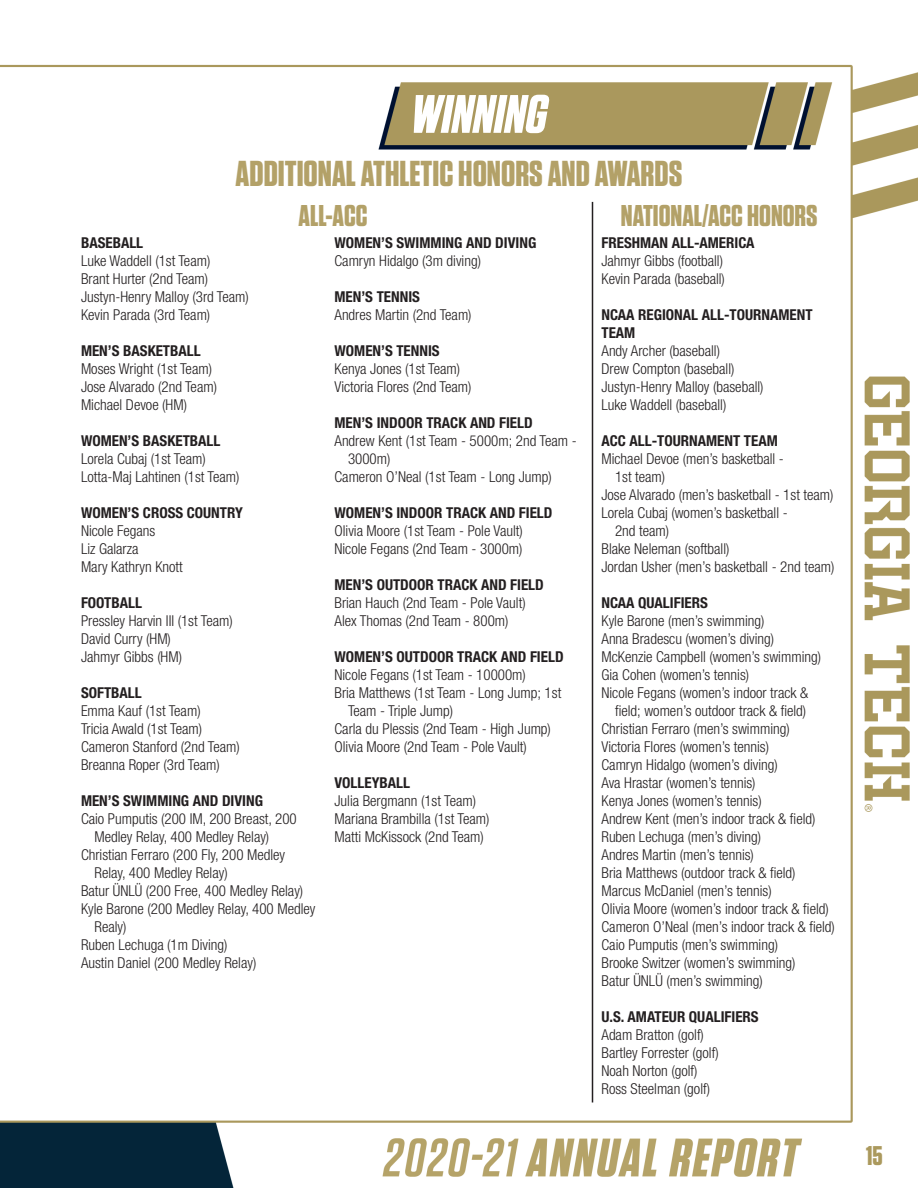
<style>
.page{position:relative;width:918px;height:1188px;background:#fff}
.page>*{position:absolute;margin:0;border:0;box-sizing:border-box;transform-origin:0 0}
.t1{font:italic 700 54px "Tungsten";color:#fff}
.t2{font:700 36px "Tungsten";color:#b3a168}
.t3{font:700 30px "Tungsten";color:#b3a168}
.t4{font:700 27px "Tungsten";color:#ab995d}
.t5{font:300 condensed 15px/18px "Helvetica Neue LT Std";color:#231f20}
.t6{font:700 condensed 15px/18px "Helvetica Neue LT Std";color:#231f20}
</style>
<div class="page">
<img style="left:0;top:64px;width:918px;height:1124px">
<img style="left:373px;top:81px;width:464px;height:71px">
<hr style="left:592px;top:202px;width:1px;height:901px;background:#231f20">
<h1 class="t1" style="left:409px;top:85px;width:148px">WINNING</h1>
<h2 class="t2" style="left:236px;top:155px;width:448px">ADDITIONAL ATHLETIC HONORS AND AWARDS</h2>
<h3 class="t3" style="left:299px;top:199px;width:70px">ALL-ACC</h3>
<h3 class="t3" style="left:621px;top:199px;width:198px">NATIONAL/ACC HONORS</h3>
<p class="t6" style="left:602px;top:234px;width:155px">FRESHMAN ALL-AMERICA</p>
<p class="t5" style="left:602px;top:252px;width:125px">Jahmyr Gibbs (football)<br>Kevin Parada (baseball)</p>
<p class="t6" style="left:602px;top:306px;width:213px">NCAA REGIONAL ALL-TOURNAMENT<br>TEAM</p>
<p class="t5" style="left:602px;top:342px;width:164px">Andy Archer (baseball)<br>Drew Compton (baseball)<br>Justyn-Henry Malloy (baseball)<br>Luke Waddell (baseball)</p>
<p class="t6" style="left:602px;top:432px;width:178px">ACC ALL-TOURNAMENT TEAM</p>
<p class="t5" style="left:602px;top:450px;width:184px">Michael Devoe (men’s basketball -</p>
<p class="t5" style="left:615px;top:468px;width:52px">1st team)</p>
<p class="t5" style="left:602px;top:486px;width:234px">Jose Alvarado (men’s basketball - 1st team)</p>
<p class="t5" style="left:602px;top:504px;width:188px">Lorela Cubaj (women’s basketball -</p>
<p class="t5" style="left:615px;top:522px;width:56px">2nd team)</p>
<p class="t5" style="left:602px;top:540px;width:129px">Blake Neleman (softball)</p>
<p class="t5" style="left:602px;top:558px;width:234px">Jordan Usher (men’s basketball - 2nd team)</p>
<p class="t6" style="left:602px;top:594px;width:108px">NCAA QUALIFIERS</p>
<p class="t5" style="left:602px;top:612px;width:164px">Kyle Barone (men’s swimming)</p>
<p class="t5" style="left:602px;top:630px;width:174px">Anna Bradescu (women’s diving)</p>
<p class="t5" style="left:602px;top:648px;width:221px">McKenzie Campbell (women’s swimming)</p>
<p class="t5" style="left:602px;top:666px;width:149px">Gia Cohen (women’s tennis)</p>
<p class="t5" style="left:602px;top:684px;width:208px">Nicole Fegans (women’s indoor track &amp;</p>
<p class="t5" style="left:615px;top:702px;width:193px">field; women’s outdoor track &amp; field)</p>
<p class="t5" style="left:602px;top:720px;width:190px">Christian Ferraro (men’s swimming)</p>
<p class="t5" style="left:602px;top:738px;width:169px">Victoria Flores (women’s tennis)</p>
<p class="t5" style="left:602px;top:756px;width:178px">Camryn Hidalgo (women’s diving)</p>
<p class="t5" style="left:602px;top:774px;width:156px">Ava Hrastar (women’s tennis)</p>
<p class="t5" style="left:602px;top:792px;width:162px">Kenya Jones (women’s tennis)</p>
<p class="t5" style="left:602px;top:810px;width:216px">Andrew Kent (men’s indoor track &amp; field)</p>
<p class="t5" style="left:602px;top:828px;width:161px">Ruben Lechuga (men’s diving)</p>
<p class="t5" style="left:602px;top:846px;width:154px">Andres Martin (men’s tennis)</p>
<p class="t5" style="left:602px;top:864px;width:196px">Bria Matthews (outdoor track &amp; field)</p>
<p class="t5" style="left:602px;top:882px;width:172px">Marcus McDaniel (men’s tennis)</p>
<p class="t5" style="left:602px;top:900px;width:229px">Olivia Moore (women’s indoor track &amp; field)</p>
<p class="t5" style="left:602px;top:918px;width:235px">Cameron O’Neal (men’s indoor track &amp; field)</p>
<p class="t5" style="left:602px;top:936px;width:178px">Caio Pumputis (men’s swimming)</p>
<p class="t5" style="left:602px;top:954px;width:196px">Brooke Switzer (women’s swimming)</p>
<p class="t5" style="left:602px;top:972px;width:163px">Batur ÜNLÜ (men’s swimming)</p>
<p class="t6" style="left:602px;top:1008px;width:159px">U.S. AMATEUR QUALIFIERS</p>
<p class="t5" style="left:602px;top:1026px;width:119px">Adam Bratton (golf)<br>Bartley Forrester (golf)<br>Noah Norton (golf)<br>Ross Steelman (golf)</p>
<p class="t6" style="left:81px;top:234px;width:64px">BASEBALL</p>
<p class="t5" style="left:81px;top:252px;width:169px">Luke Waddell (1st Team)<br>Brant Hurter (2nd Team)<br>Justyn-Henry Malloy (3rd Team)<br>Kevin Parada (3rd Team)</p>
<p class="t6" style="left:81px;top:342px;width:121px">MEN’S BASKETBALL</p>
<p class="t5" style="left:81px;top:360px;width:138px">Moses Wright (1st Team)<br>Jose Alvarado (2nd Team)<br>Michael Devoe (HM)</p>
<p class="t6" style="left:81px;top:432px;width:141px">WOMEN’S BASKETBALL</p>
<p class="t5" style="left:81px;top:450px;width:160px">Lorela Cubaj (1st Team)<br>Lotta-Maj Lahtinen (1st Team)</p>
<p class="t6" style="left:81px;top:504px;width:163px">WOMEN’S CROSS COUNTRY</p>
<p class="t5" style="left:81px;top:522px;width:103px">Nicole Fegans<br>Liz Galarza<br>Mary Kathryn Knott</p>
<p class="t6" style="left:81px;top:594px;width:63px">FOOTBALL</p>
<p class="t5" style="left:81px;top:612px;width:153px">Pressley Harvin III (1st Team)<br>David Curry (HM)<br>Jahmyr Gibbs (HM)</p>
<p class="t6" style="left:81px;top:684px;width:62px">SOFTBALL</p>
<p class="t5" style="left:81px;top:702px;width:160px">Emma Kauf (1st Team)<br>Tricia Awald (1st Team)<br>Cameron Stanford (2nd Team)<br>Breanna Roper (3rd Team)</p>
<p class="t6" style="left:81px;top:792px;width:184px">MEN’S SWIMMING AND DIVING</p>
<p class="t5" style="left:81px;top:810px;width:217px">Caio Pumputis (200 IM, 200 Breast, 200</p>
<p class="t5" style="left:94px;top:828px;width:176px">Medley Relay, 400 Medley Relay)</p>
<p class="t5" style="left:81px;top:846px;width:206px">Christian Ferraro (200 Fly, 200 Medley</p>
<p class="t5" style="left:94px;top:864px;width:135px">Relay, 400 Medley Relay)</p>
<p class="t5" style="left:81px;top:882px;width:224px">Batur ÜNLÜ (200 Free, 400 Medley Relay)</p>
<p class="t5" style="left:81px;top:900px;width:236px">Kyle Barone (200 Medley Relay, 400 Medley</p>
<p class="t5" style="left:94px;top:918px;width:33px">Realy)</p>
<p class="t5" style="left:81px;top:936px;width:148px">Ruben Lechuga (1m Diving)</p>
<p class="t5" style="left:81px;top:954px;width:177px">Austin Daniel (200 Medley Relay)</p>
<p class="t6" style="left:334px;top:234px;width:203px">WOMEN’S SWIMMING AND DIVING</p>
<p class="t5" style="left:334px;top:252px;width:148px">Camryn Hidalgo (3m diving)</p>
<p class="t6" style="left:334px;top:288px;width:87px">MEN’S TENNIS</p>
<p class="t5" style="left:334px;top:306px;width:139px">Andres Martin (2nd Team)</p>
<p class="t6" style="left:334px;top:342px;width:107px">WOMEN’S TENNIS</p>
<p class="t5" style="left:334px;top:360px;width:139px">Kenya Jones (1st Team)<br>Victoria Flores (2nd Team)</p>
<p class="t6" style="left:334px;top:414px;width:200px">MEN’S INDOOR TRACK AND FIELD</p>
<p class="t5" style="left:334px;top:432px;width:244px">Andrew Kent (1st Team - 5000m; 2nd Team -</p>
<p class="t5" style="left:348px;top:450px;width:44px">3000m)</p>
<p class="t5" style="left:334px;top:468px;width:219px">Cameron O’Neal (1st Team - Long Jump)</p>
<p class="t6" style="left:334px;top:504px;width:219px">WOMEN’S INDOOR TRACK AND FIELD</p>
<p class="t5" style="left:334px;top:522px;width:190px">Olivia Moore (1st Team - Pole Vault)<br>Nicole Fegans (2nd Team - 3000m)</p>
<p class="t6" style="left:334px;top:576px;width:211px">MEN’S OUTDOOR TRACK AND FIELD</p>
<p class="t5" style="left:334px;top:594px;width:193px">Brian Hauch (2nd Team - Pole Vault)<br>Alex Thomas (2nd Team - 800m)</p>
<p class="t6" style="left:334px;top:648px;width:231px">WOMEN’S OUTDOOR TRACK AND FIELD</p>
<p class="t5" style="left:334px;top:666px;width:193px">Nicole Fegans (1st Team - 10000m)</p>
<p class="t5" style="left:334px;top:684px;width:228px">Bria Matthews (1st Team - Long Jump; 1st</p>
<p class="t5" style="left:348px;top:702px;width:107px">Team - Triple Jump)</p>
<p class="t5" style="left:334px;top:720px;width:218px">Carla du Plessis (2nd Team - High Jump)</p>
<p class="t5" style="left:334px;top:738px;width:194px">Olivia Moore (2nd Team - Pole Vault)</p>
<p class="t6" style="left:334px;top:774px;width:77px">VOLLEYBALL</p>
<p class="t5" style="left:334px;top:792px;width:156px">Julia Bergmann (1st Team)<br>Mariana Brambilla (1st Team)<br>Matti McKissock (2nd Team)</p>
<h3 class="t4" style="left:866px;top:1141px;width:18px">15</h3>
</div>
